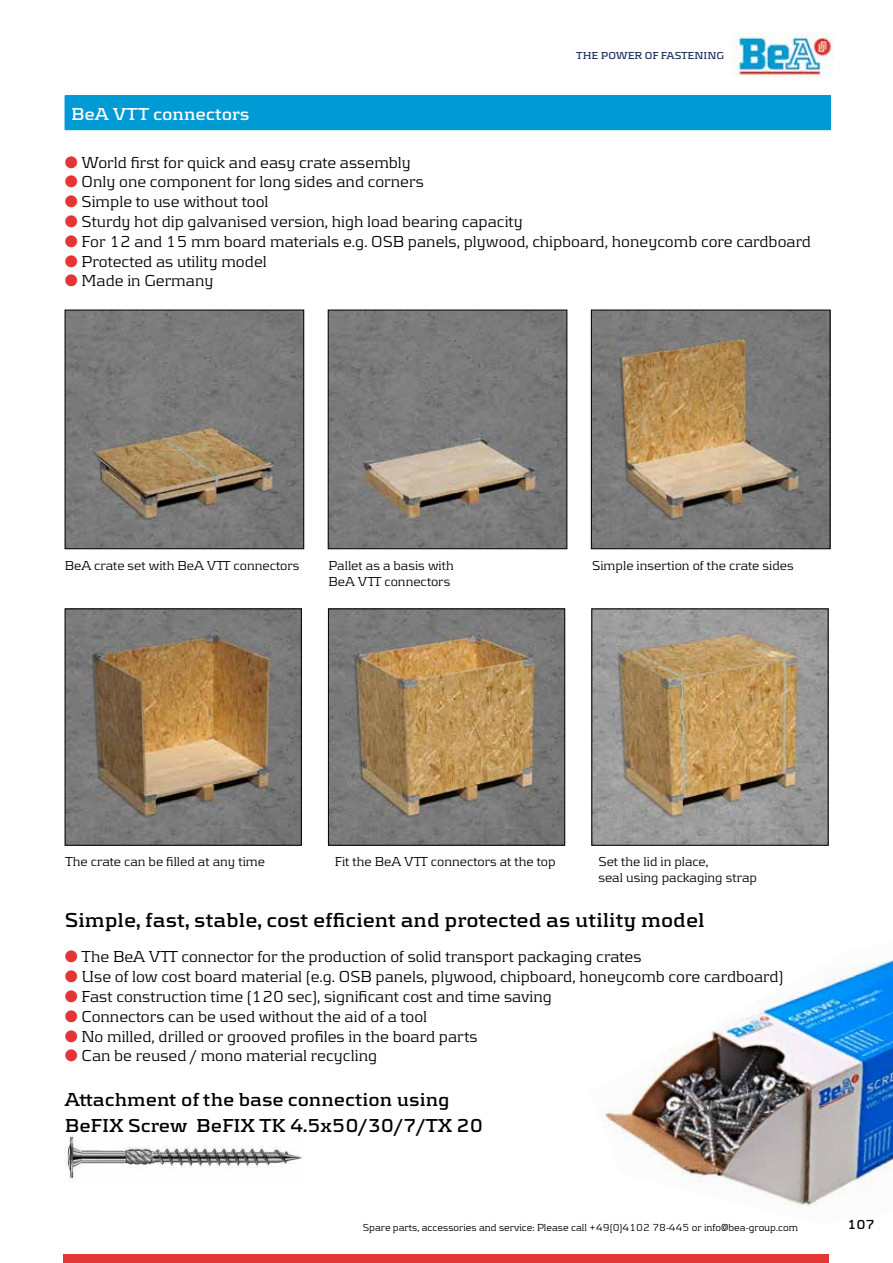
<style>
.page{position:relative;width:893px;height:1263px;background:#fff}
.page>*{position:absolute;margin:0;border:0;box-sizing:border-box;transform-origin:0 0}
.t1{font:700 21px "Be A";color:#000}
.t2{font:700 19.5px/25.2px "Be A";color:#000}
.t3{font:700 18px "Be A";color:#fff}
.t4{font:16.5px "Be A";color:#000}
.t5{font:13.5px/16.2px "Be A";color:#000}
.t6{font:700 13.5px "Be AEL";color:#000}
.t7{font:10.5px "Be AEL";color:#000}
.t8{font:700 10.5px "Be A";color:#1f335d}
.s1{color:#e53434}
.s2{font-style:inherit}
</style>
<div class="page">
<img style="left:600px;top:959px;width:293px;height:248px">
<img style="left:67px;top:312px;width:235px;height:235px">
<div style="left:65px;top:310px;width:239px;height:239px;border:1px solid #000"></div>
<img style="left:330px;top:312px;width:235px;height:235px">
<div style="left:328px;top:310px;width:239px;height:239px;border:1px solid #000"></div>
<img style="left:593px;top:312px;width:235px;height:235px">
<div style="left:591px;top:310px;width:239px;height:239px;border:1px solid #000"></div>
<img style="left:67px;top:611px;width:233px;height:232px">
<div style="left:65px;top:609px;width:237px;height:236px;border:1px solid #000"></div>
<img style="left:330px;top:611px;width:233px;height:232px">
<div style="left:328px;top:609px;width:237px;height:236px;border:1px solid #000"></div>
<img style="left:594px;top:611px;width:232px;height:232px">
<img style="left:65px;top:1137px;width:237px;height:43px">
<div style="left:65px;top:96px;width:765px;height:34px;background:#009bd4"></div>
<hr style="left:830px;top:96px;width:1px;height:33px;background:#009bd4">
<hr style="left:65px;top:129px;width:766px;height:1px;background:#009bd4">
<img style="left:732px;top:32px;width:101px;height:46px">
<div style="left:64px;top:1254px;width:765px;height:9px;background:#e53434"></div>
<p class="t3" style="left:71px;top:103px;width:180px">BeA VTT connectors</p>
<p class="t8" style="left:576px;top:50px;width:149px">THE POWER OF FASTENING</p>
<p class="t4" style="left:65px;top:152px;width:348px"><span class="s1">●</span> World first for quick and easy crate assembly</p>
<p class="t4" style="left:65px;top:172px;width:361px"><span class="s1">●</span> Only one component for long sides and corners</p>
<p class="t4" style="left:65px;top:192px;width:205px"><span class="s1">●</span> Simple to use without tool</p>
<p class="t4" style="left:65px;top:212px;width:459px"><span class="s1">●</span> Sturdy hot dip galvanised version, high load bearing capacity</p>
<p class="t4" style="left:65px;top:232px;width:748px"><span class="s1">●</span> For 12 and 15 mm board materials e.g. OSB panels, plywood, chipboard, honeycomb core cardboard</p>
<p class="t4" style="left:65px;top:251px;width:203px"><span class="s1">●</span> Protected as utility model</p>
<p class="t4" style="left:65px;top:271px;width:150px"><span class="s1">●</span> Made in Germany</p>
<p class="t5" style="left:65px;top:557px;width:236px">BeA crate set with BeA VTT connectors</p>
<p class="t5" style="left:328px;top:557px;width:127px">Pallet as a basis with<br>BeA VTT connectors</p>
<p class="t5" style="left:592px;top:557px;width:203px">Simple insertion of the crate sides</p>
<p class="t5" style="left:65px;top:853px;width:201px">The crate can be filled at any time</p>
<p class="t5" style="left:335px;top:853px;width:222px">Fit the BeA VTT connectors at the top</p>
<p class="t5" style="left:598px;top:853px;width:160px">Set the lid in place,<br>seal using packaging strap</p>
<p class="t1" style="left:65px;top:907px;width:641px">Simple, fast, stable, cost efficient and protected as utility model</p>
<p class="t4" style="left:65px;top:947px;width:578px"><span class="s1">●</span> The BeA VTT connector for the production of solid transport packaging crates</p>
<p class="t4" style="left:65px;top:967px;width:720px"><span class="s1">●</span> Use of low cost board material (e.g. OSB panels, plywood, chipboard, honeycomb core cardboard)</p>
<p class="t4" style="left:65px;top:987px;width:489px"><span class="s1">●</span> Fast construction time (120 sec), significant cost and time saving</p>
<p class="t4" style="left:65px;top:1006px;width:364px"><span class="s1">●</span> Connectors can be used without the aid of a tool</p>
<p class="t4" style="left:65px;top:1026px;width:414px"><span class="s1">●</span> No milled, drilled or grooved profiles in the board parts</p>
<p class="t4" style="left:65px;top:1046px;width:314px"><span class="s1">●</span> Can be reused / mono material recycling</p>
<p class="t2" style="left:65px;top:1087px;width:420px">Attachment of the base connection using<br>BeFIX Screw BeFIX TK 4.5x50/30/7/TX 20</p>
<p class="t7" style="left:363px;top:1222px;width:437px">Spare parts, accessories and service: Please call +49(0)4102 78-445 or info@<span class="s2">bea</span>-group.com</p>
<p class="t6" style="left:847px;top:1217px;width:29px">107</p>
</div>
